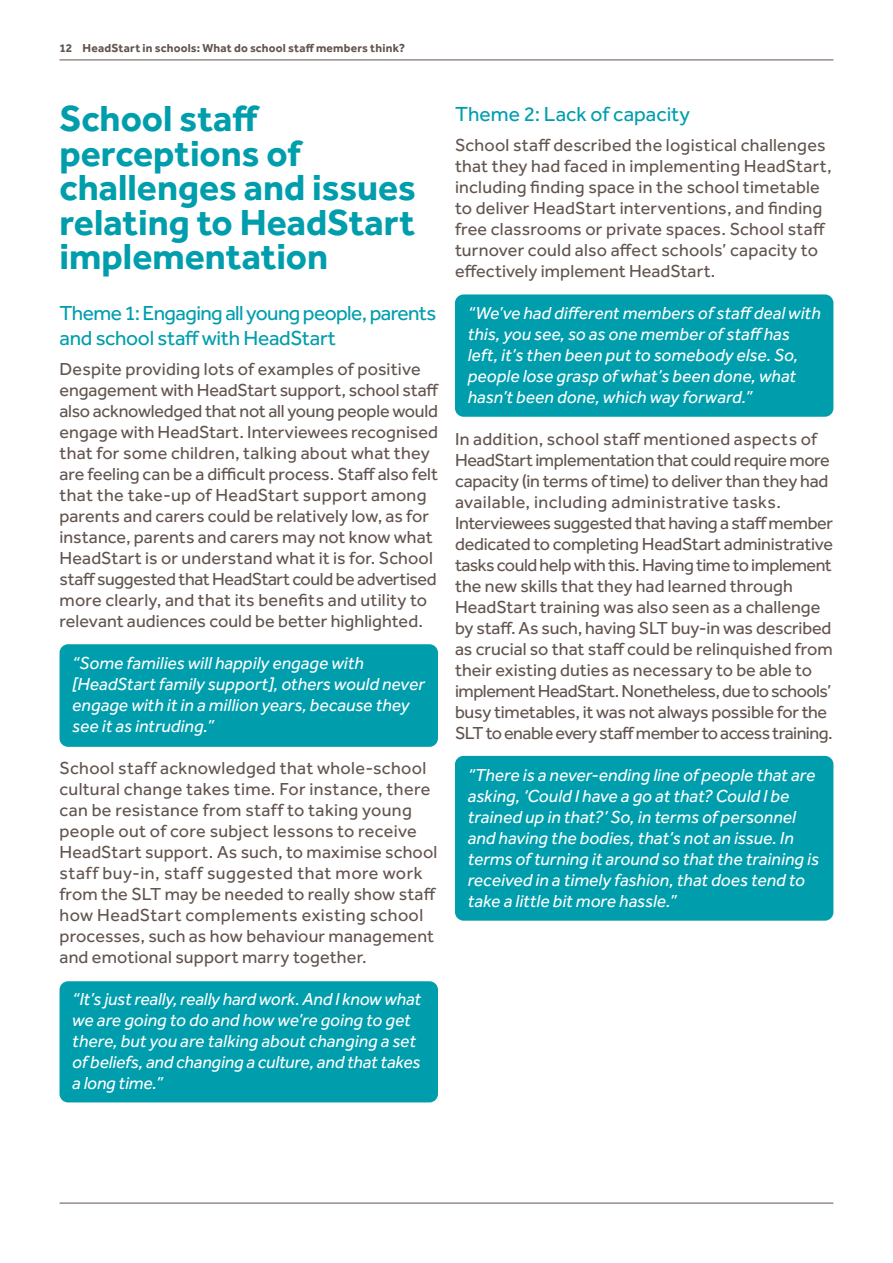
<style>
.page{position:relative;width:893px;height:1263px;background:#fff}
.page>*{position:absolute;margin:0;border:0;box-sizing:border-box;transform-origin:0 0}
.Sub_heading_1{font:700 37.5px/34.5px "Effra";color:#009ead}
.Sub_heading_1-2{font:21px/25.2px "Effra";letter-spacing:-.015em;color:#009ead}
.Sub_heading_1-3{font:21px "Effra";letter-spacing:.005em;color:#009ead}
.Body_copy{font:18px/21px "Effra";letter-spacing:.005em;color:#62544e}
.Body_copy-2{font:italic 18px/21px "Effra";color:#fff}
.t1{font:700 12px "Effra";letter-spacing:.015em;color:#62544e}
</style>
<div class="page">
<hr style="left:60px;top:60px;width:773px;height:1px;background:#62544e">
<hr style="left:60px;top:1203px;width:773px;height:1px;background:#62544e">
<div style="left:60px;top:644px;width:378px;height:103px;background:#009ead;border-radius:9px"></div>
<div style="left:60px;top:981px;width:378px;height:121px;background:#009ead;border-radius:9px"></div>
<div style="left:455px;top:756px;width:378px;height:165px;background:#009ead;border-radius:9px"></div>
<div style="left:455px;top:294px;width:378px;height:123px;background:#009ead;border-radius:9px"></div>
<p class="t1" style="left:60px;top:41px;width:347px">12 HeadStart in schools: What do school staff members think?</p>
<p class="Sub_heading_1" style="left:60px;top:101px;width:358px">School staff perceptions of challenges and issues relating to HeadStart implementation</p>
<p class="Sub_heading_1-2" style="left:60px;top:300px;width:378px">Theme 1: Engaging all young people, parents and school staff with HeadStart</p>
<p class="Body_copy" style="left:60px;top:358px;width:381px">Despite providing lots of examples of positive engagement with HeadStart support, school staff also acknowledged that not all young people would engage with HeadStart. Interviewees recognised that for some children, talking about what they are feeling can be a difficult process. Staff also felt that the take-up of HeadStart support among parents and carers could be relatively low, as for instance, parents and carers may not know what HeadStart is or understand what it is for. School staff suggested that HeadStart could be advertised more clearly, and that its benefits and utility to relevant audiences could be better highlighted.</p>
<p class="Body_copy-2" style="left:72px;top:652px;width:354px">“Some families will happily engage with [HeadStart family support], others would never engage with it in a million years, because they see it as intruding.”</p>
<p class="Body_copy" style="left:60px;top:757px;width:379px">School staff acknowledged that whole-school cultural change takes time. For instance, there can be resistance from staff to taking young people out of core subject lessons to receive HeadStart support. As such, to maximise school staff buy-in, staff suggested that more work from the SLT may be needed to really show staff how HeadStart complements existing school processes, such as how behaviour management and emotional support marry together.</p>
<p class="Body_copy-2" style="left:72px;top:988px;width:350px">“It’s just really, really hard work. And I know what we are going to do and how we’re going to get there, but you are talking about changing a set of beliefs, and changing a culture, and that takes a long time.”</p>
<p class="Sub_heading_1-3" style="left:455px;top:101px;width:237px">Theme 2: Lack of capacity</p>
<p class="Body_copy" style="left:455px;top:134px;width:378px">School staff described the logistical challenges that they had faced in implementing HeadStart, including finding space in the school timetable to deliver HeadStart interventions, and finding free classrooms or private spaces. School staff turnover could also affect schools’ capacity to effectively implement HeadStart.</p>
<p class="Body_copy-2" style="left:468px;top:302px;width:354px">“We’ve had different members of staff deal with this, you see, so as one member of staff has left, it’s then been put to somebody else. So, people lose grasp of what’s been done, what hasn’t been done, which way forward.”</p>
<p class="Body_copy" style="left:455px;top:428px;width:380px">In addition, school staff mentioned aspects of HeadStart implementation that could require more capacity (in terms of time) to deliver than they had available, including administrative tasks.<br>Interviewees suggested that having a staff member dedicated to completing HeadStart administrative tasks could help with this. Having time to implement the new skills that they had learned through HeadStart training was also seen as a challenge by staff. As such, having SLT buy-in was described as crucial so that staff could be relinquished from their existing duties as necessary to be able to implement HeadStart. Nonetheless, due to schools’ busy timetables, it was not always possible for the SLT to enable every staff member to access training.</p>
<p class="Body_copy-2" style="left:468px;top:764px;width:353px">“There is a never-ending line of people that are asking, ‘Could I have a go at that? Could I be trained up in that?’ So, in terms of personnel and having the bodies, that’s not an issue. In terms of turning it around so that the training is received in a timely fashion, that does tend to take a little bit more hassle.”</p>
</div>
